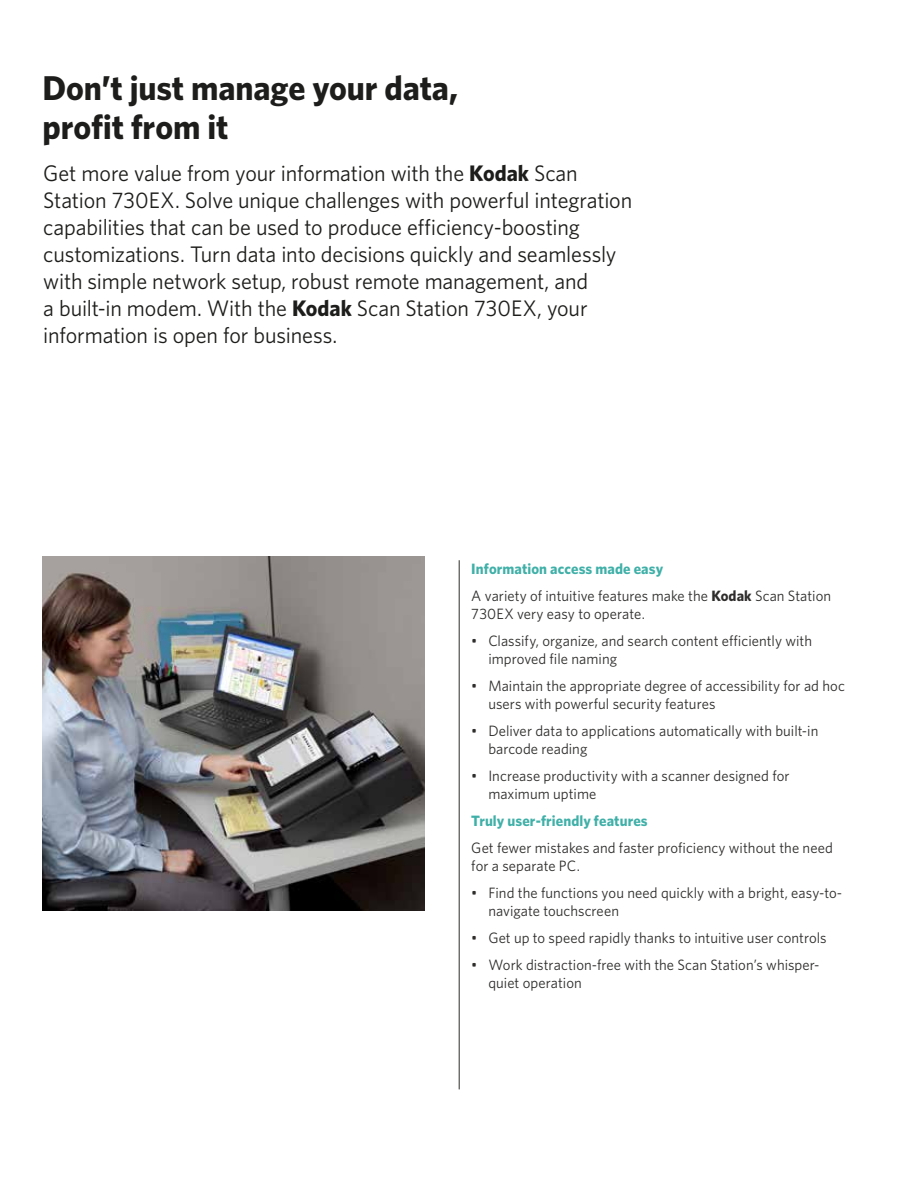
<style>
.page{position:relative;width:918px;height:1188px;background:#fff}
.page>*{position:absolute;margin:0;border:0;box-sizing:border-box;transform-origin:0 0}
.t1{font:700 34.5px/39px "Whitney";letter-spacing:-.005em;color:#1d1d1b}
.t2{font:22.5px/27px "Whitney";letter-spacing:-.005em;color:#1d1d1b}
.t3{font:15px/18px "Whitney";letter-spacing:.005em;color:#2e2d2c}
.t4{font:700 15px "Whitney";letter-spacing:.005em;color:#3fb0a8}
.s1{font-weight:700}
.s2{font-weight:700;color:#3fb0a8}
</style>
<div class="page">
<hr style="left:459px;top:560px;width:1px;height:529px;background:#2e2d2c">
<img style="left:43px;top:557px;width:381px;height:353px">
<h1 class="t1" style="left:43px;top:67px;width:417px">Don’t just manage your data, profit from it</h1>
<p class="t2" style="left:43px;top:159px;width:590px">Get more value from your information with the <span class="s1">Kodak</span> Scan Station 730EX. Solve unique challenges with powerful integration capabilities that can be used to produce efficiency-boosting customizations. Turn data into decisions quickly and seamlessly with simple network setup, robust remote management, and<br>a built-in modem. With the <span class="s1">Kodak</span> Scan Station 730EX, your information is open for business.</p>
<p class="t3" style="left:471px;top:554px;width:361px;line-height:27px"><span class="s2">Information access made easy<br></span>A variety of intuitive features make the <span class="s1">Kodak</span> Scan Station</p>
<p class="t3" style="left:471px;top:604px;width:175px">730EX very easy to operate.</p>
<p class="t3" style="left:488px;top:631px;width:325px;text-indent:-17px">• Classify, organize, and search content efficiently with improved file naming</p>
<p class="t3" style="left:488px;top:676px;width:358px;text-indent:-17px">• Maintain the appropriate degree of accessibility for ad hoc users with powerful security features</p>
<p class="t3" style="left:488px;top:721px;width:332px;text-indent:-17px">• Deliver data to applications automatically with built-in barcode reading</p>
<p class="t3" style="left:488px;top:766px;width:303px;text-indent:-17px">• Increase productivity with a scanner designed for maximum uptime</p>
<p class="t4" style="left:471px;top:810px;width:178px">Truly user-friendly features</p>
<p class="t3" style="left:471px;top:838px;width:363px">Get fewer mistakes and faster proficiency without the need for a separate PC.</p>
<p class="t3" style="left:488px;top:883px;width:355px;text-indent:-17px">• Find the functions you need quickly with a bright, easy-to&shy;navigate touchscreen</p>
<p class="t3" style="left:471px;top:928px;width:357px">• Get up to speed rapidly thanks to intuitive user controls</p>
<p class="t3" style="left:488px;top:955px;width:333px;text-indent:-17px">• Work distraction-free with the Scan Station’s whisper&shy;quiet operation</p>
</div>
